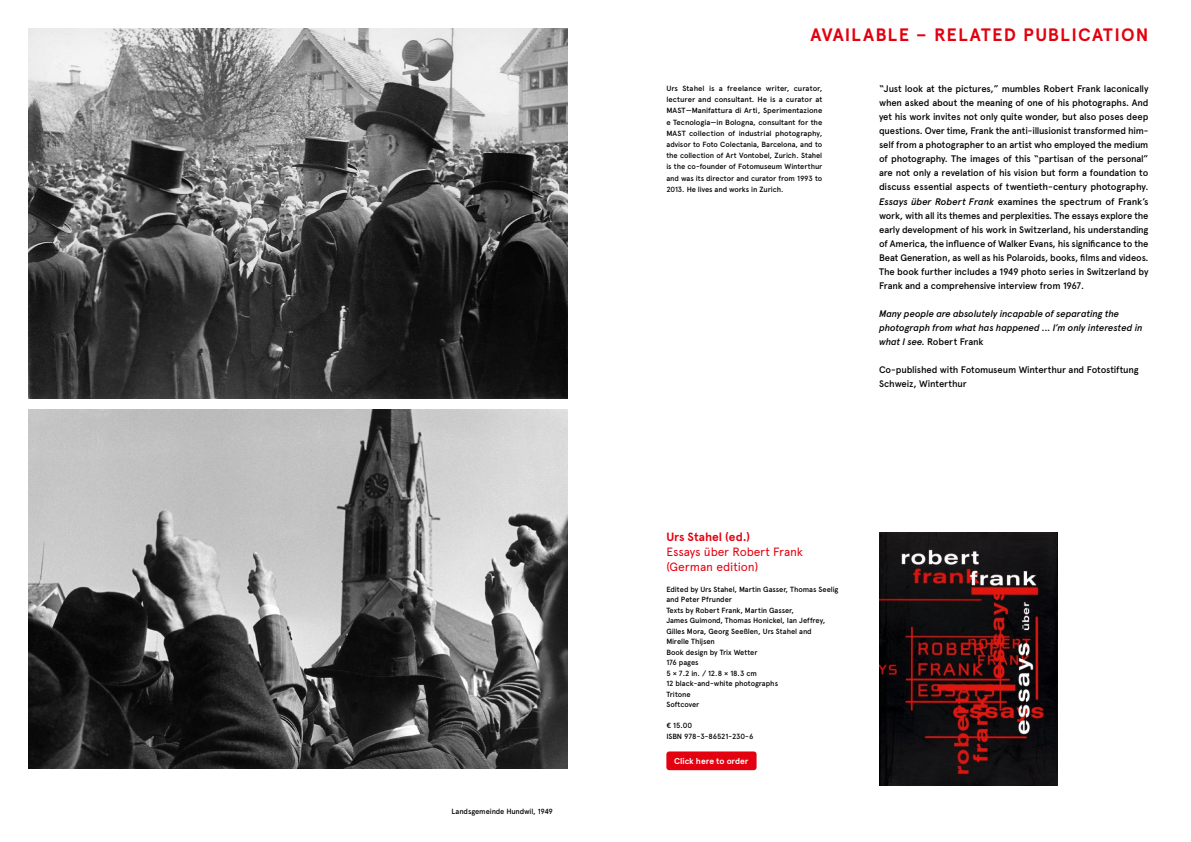
<style>
.page{position:relative;width:1191px;height:842px;background:#fff}
.page>*{position:absolute;margin:0;border:0;box-sizing:border-box;transform-origin:0 0}
.t1{font:700 18px "Apercu Pro";letter-spacing:.065em;color:#e3000f}
.t2{font:12px/15px "Apercu Pro";letter-spacing:-.015em;color:#e3000f}
.t3{font:700 12px "Apercu Pro";color:#e3000f}
.t4{font:500 9.5px/14px "Apercu Pro";letter-spacing:-.02em;color:#000;text-align:justify}
.t5{font:italic 500 9.5px/14px "Apercu Pro";letter-spacing:-.01em;color:#000}
.t6{font:700 8.5px "Apercu Pro";letter-spacing:-.005em;color:#fff}
.t7{font:500 7.5px/10.5px "Apercu Pro";letter-spacing:-.01em;color:#000}
.s1{font-style:italic}
.s2{font-style:normal}
</style>
<div class="page">
<img style="left:879px;top:533px;width:178px;height:252px">
<img style="left:28px;top:28px;width:539px;height:371px">
<img style="left:28px;top:410px;width:539px;height:359px">
<div style="left:666px;top:751px;width:90px;height:19px;background:#e3000f;border-radius:3px"></div>
<p class="t7" style="left:451px;top:805px;width:103px">Landsgemeinde Hundwil, 1949</p>
<h1 class="t1" style="left:810px;top:21px;width:339px">AVAILABLE – RELATED PUBLICATION</h1>
<p class="t7" style="left:666px;top:82px;width:157px;line-height:11.2px;text-align:justify">Urs Stahel is a freelance writer, curator, lecturer and consultant. He is a curator at MAST—Manifattura di Arti, Sperimentazione e Tecnologia—in Bologna, consultant for the MAST collection of industrial photography, advisor to Foto Colectania, Barcelona, and to the collection of Art Vontobel, Zurich. Stahel is the co-founder of Fotomuseum Winterthur and was its director and curator from 1993 to 2013. He lives and works in Zurich.</p>
<p class="t4" style="left:879px;top:81px;width:271px">“Just look at the pictures,” mumbles Robert Frank laconically when asked about the meaning of one of his photographs. And yet his work invites not only quite wonder, but also poses deep questions. Over time, Frank the anti-illusionist transformed him&shy;self from a photographer to an artist who employed the medium of photography. The images of this “partisan of the personal” are not only a revelation of his vision but form a foundation to discuss essential aspects of twentieth-century photography.<br><span class="s1">Essays über Robert Frank</span> examines the spectrum of Frank’s work, with all its themes and perplexities. The essays explore the early development of his work in Switzerland, his understanding of America, the influence of Walker Evans, his significance to the Beat Generation, as well as his Polaroids, books, films and videos.<br>The book further includes a 1949 photo series in Switzerland by Frank and a comprehensive interview from 1967.</p>
<p class="t5" style="left:879px;top:305px;width:265px">Many people are absolutely incapable of separating the photograph from what has happened ... I’m only interested in what I see. <span class="s2">Robert Frank</span></p>
<p class="t4" style="left:879px;top:361px;width:261px">Co-published with Fotomuseum Winterthur and Fotostiftung<br>Schweiz, Winterthur</p>
<p class="t3" style="left:666px;top:527px;width:85px">Urs Stahel (ed.)</p>
<p class="t2" style="left:666px;top:543px;width:138px">Essays über Robert Frank (German edition)</p>
<p class="t7" style="left:666px;top:583px;width:174px">Edited by Urs Stahel, Martin Gasser, Thomas Seelig and Peter Pfrunder<br>Texts by Robert Frank, Martin Gasser,<br>James Guimond, Thomas Honickel, Ian Jeffrey,<br>Gilles Mora, Georg Seeßlen, Urs Stahel and<br>Mirelle Thijsen<br>Book design by Trix Wetter<br>176 pages<br>5 × 7.2 in. / 12.8 × 18.3 cm<br>12 black-and-white photographs<br>Tritone<br>Softcover</p>
<p class="t7" style="left:666px;top:720px;width:88px">€ 15.00<br>ISBN 978-3-86521-230-6</p>
<p class="t6" style="left:674px;top:754px;width:76px">Click here to order</p>
</div>
